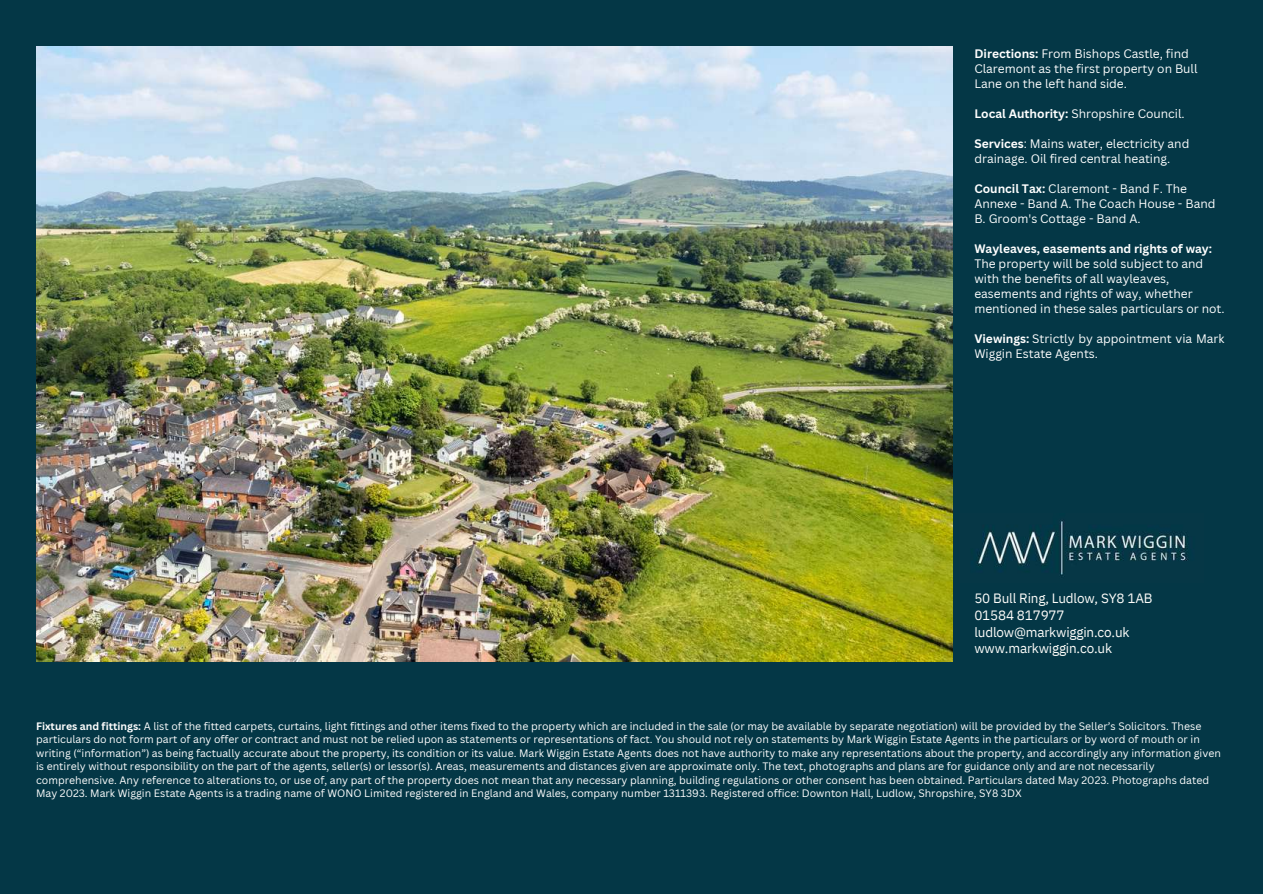
<style>
.page{position:relative;width:1263px;height:894px;background:#fff}
.page>*{position:absolute;margin:0;border:0;box-sizing:border-box;transform-origin:0 0}
.t1{font:13.5px/16.8px "IBM Plex Sans";letter-spacing:-.015em;color:#fefdfa}
.t2{font:12px/15px "Canva Sans";color:#fff}
.t3{font:700 12px "Canva Sans";color:#fff}
.t4{font:10.5px/13.5px "Canva Sans";color:#fff}
.s1{font-weight:700}
</style>
<div class="page">
<div style="left:0;top:0;width:1263px;height:893px;background:#043746"></div>
<img style="left:977px;top:520px;width:211px;height:55px">
<img style="left:36px;top:46px;width:916px;height:614px">
<p class="t2" style="left:974px;top:45px;width:225px"><span class="s1">Directions:</span> From Bishops Castle, find<br>Claremont as the first property on Bull<br>Lane on the left hand side.</p>
<p class="t2" style="left:974px;top:105px;width:212px"><span class="s1">Local Authority:</span> Shropshire Council.</p>
<p class="t2" style="left:974px;top:135px;width:217px"><span class="s1">Services</span>: Mains water, electricity and drainage. Oil fired central heating.</p>
<p class="t2" style="left:974px;top:180px;width:243px"><span class="s1">Council Tax:</span> Claremont - Band F. The<br>Annexe - Band A. The Coach House - Band<br>B. Groom's Cottage - Band A.</p>
<p class="t3" style="left:974px;top:240px;width:239px">Wayleaves, easements and rights of way:</p>
<p class="t2" style="left:974px;top:255px;width:252px">The property will be sold subject to and with the benefits of all wayleaves, easements and rights of way, whether mentioned in these sales particulars or not.</p>
<p class="t2" style="left:974px;top:330px;width:252px"><span class="s1">Viewings:</span> Strictly by appointment via Mark<br>Wiggin Estate Agents.</p>
<p class="t1" style="left:974px;top:589px;width:180px">50 Bull Ring, Ludlow, SY8 1AB<br>01584 817977 ludlow@markwiggin.co.uk www.markwiggin.co.uk</p>
<p class="t4" style="left:36px;top:718px;width:1186px"><span class="s1">Fixtures and fittings:</span> A list of the fitted carpets, curtains, light fittings and other items fixed to the property which are included in the sale (or may be available by separate negotiation) will be provided by the Seller’s Solicitors. These particulars do not form part of any offer or contract and must not be relied upon as statements or representations of fact. You should not rely on statements by Mark Wiggin Estate Agents in the particulars or by word of mouth or in writing (“information”) as being factually accurate about the property, its condition or its value. Mark Wiggin Estate Agents does not have authority to make any representations about the property, and accordingly any information given is entirely without responsibility on the part of the agents, seller(s) or lessor(s). Areas, measurements and distances given are approximate only. The text, photographs and plans are for guidance only and are not necessarily comprehensive. Any reference to alterations to, or use of, any part of the property does not mean that any necessary planning, building regulations or other consent has been obtained. Particulars dated May 2023. Photographs dated May 2023. Mark Wiggin Estate Agents is a trading name of WONO Limited registered in England and Wales, company number 1311393. Registered office: Downton Hall, Ludlow, Shropshire, SY8 3DX</p>
</div>
